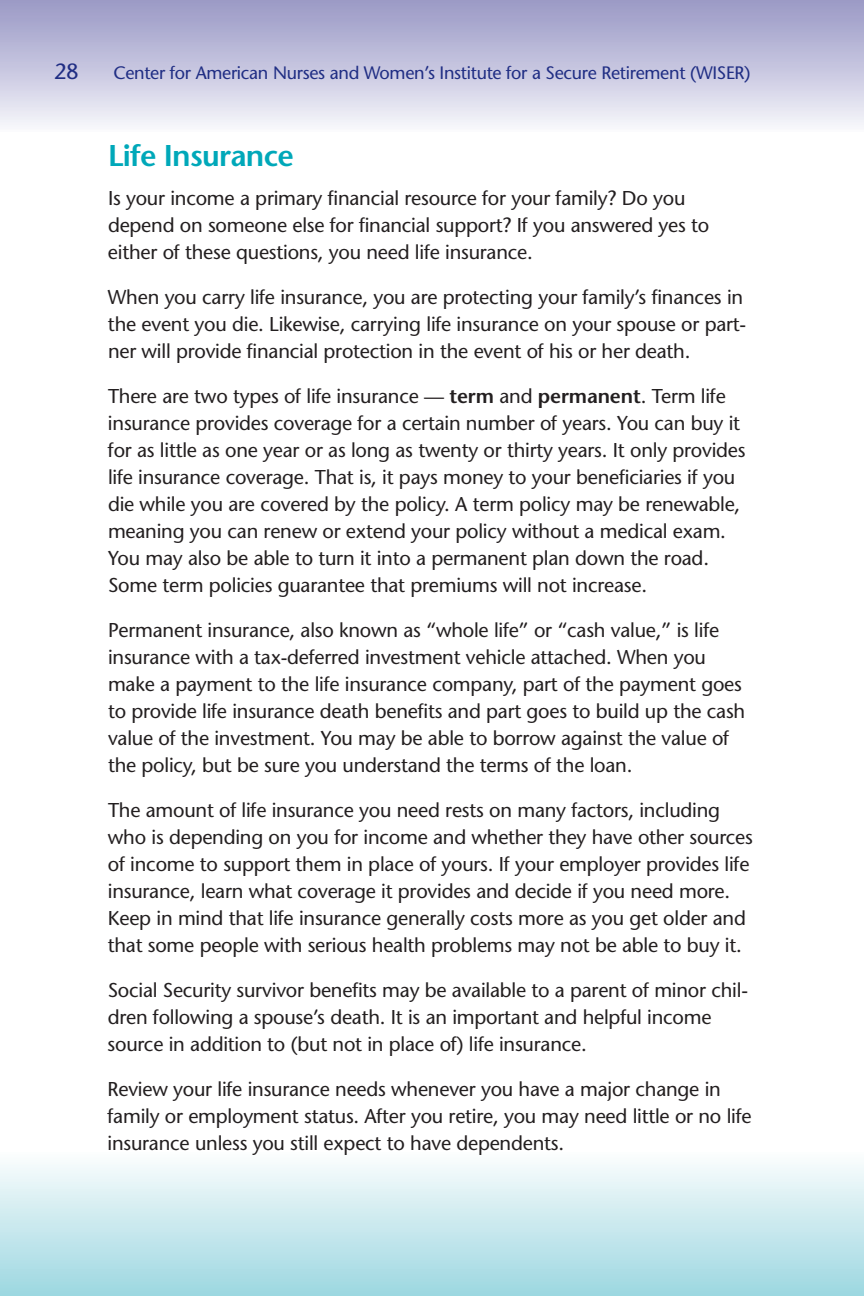
<style>
.page{position:relative;width:864px;height:1296px;background:#fff}
.page>*{position:absolute;margin:0;border:0;box-sizing:border-box;transform-origin:0 0}
.t1{font:600 30px "Stone Sans";letter-spacing:-.025em;color:#00a8b9}
.t2{font:22px "Stone Sans";color:#202e84}
.t3{font:20px/27px "Stone Sans";letter-spacing:-.01em;color:#231f20}
.t4{font:18px "Stone Sans";letter-spacing:-.015em;color:#202e84}
.s1{font-weight:600}
</style>
<div class="page">
<div style="left:0;top:0;width:864px;height:132px;background:linear-gradient(to bottom,#9896c4,#f6f6fb)"></div>
<div style="left:0;top:1152px;width:864px;height:144px;background:linear-gradient(to bottom,#fcfdfd,#9dd7e1)"></div>
<p class="t2" style="left:54px;top:63px;width:26px">28</p>
<p class="t4" style="left:113px;top:66px;width:639px">Center for American Nurses and Women’s Institute for a Secure Retirement (WISER)</p>
<h1 class="t1" style="left:108px;top:144px;width:187px">Life Insurance</h1>
<p class="t3" style="left:108px;top:187px;width:603px">Is your income a primary financial resource for your family? Do you depend on someone else for financial support? If you answered yes to either of these questions, you need life insurance.</p>
<p class="t3" style="left:108px;top:286px;width:640px">When you carry life insurance, you are protecting your family’s finances in the event you die. Likewise, carrying life insurance on your spouse or part&shy;ner will provide financial protection in the event of his or her death.</p>
<p class="t3" style="left:108px;top:385px;width:639px">There are two types of life insurance — <span class="s1">term</span> and <span class="s1">permanent</span>. Term life insurance provides coverage for a certain number of years. You can buy it for as little as one year or as long as twenty or thirty years. It only provides life insurance coverage. That is, it pays money to your beneficiaries if you die while you are covered by the policy. A term policy may be renewable, meaning you can renew or extend your policy without a medical exam.<br>You may also be able to turn it into a permanent plan down the road.<br>Some term policies guarantee that premiums will not increase.</p>
<p class="t3" style="left:108px;top:619px;width:639px">Permanent insurance, also known as “whole life” or “cash value,” is life insurance with a tax-deferred investment vehicle attached. When you make a payment to the life insurance company, part of the payment goes to provide life insurance death benefits and part goes to build up the cash value of the investment. You may be able to borrow against the value of the policy, but be sure you understand the terms of the loan.</p>
<p class="t3" style="left:108px;top:799px;width:647px">The amount of life insurance you need rests on many factors, including who is depending on you for income and whether they have other sources of income to support them in place of yours. If your employer provides life insurance, learn what coverage it provides and decide if you need more.<br>Keep in mind that life insurance generally costs more as you get older and that some people with serious health problems may not be able to buy it.</p>
<p class="t3" style="left:108px;top:979px;width:642px">Social Security survivor benefits may be available to a parent of minor chil&shy;dren following a spouse’s death. It is an important and helpful income source in addition to (but not in place of) life insurance.</p>
<p class="t3" style="left:108px;top:1078px;width:646px">Review your life insurance needs whenever you have a major change in family or employment status. After you retire, you may need little or no life insurance unless you still expect to have dependents.</p>
</div>
